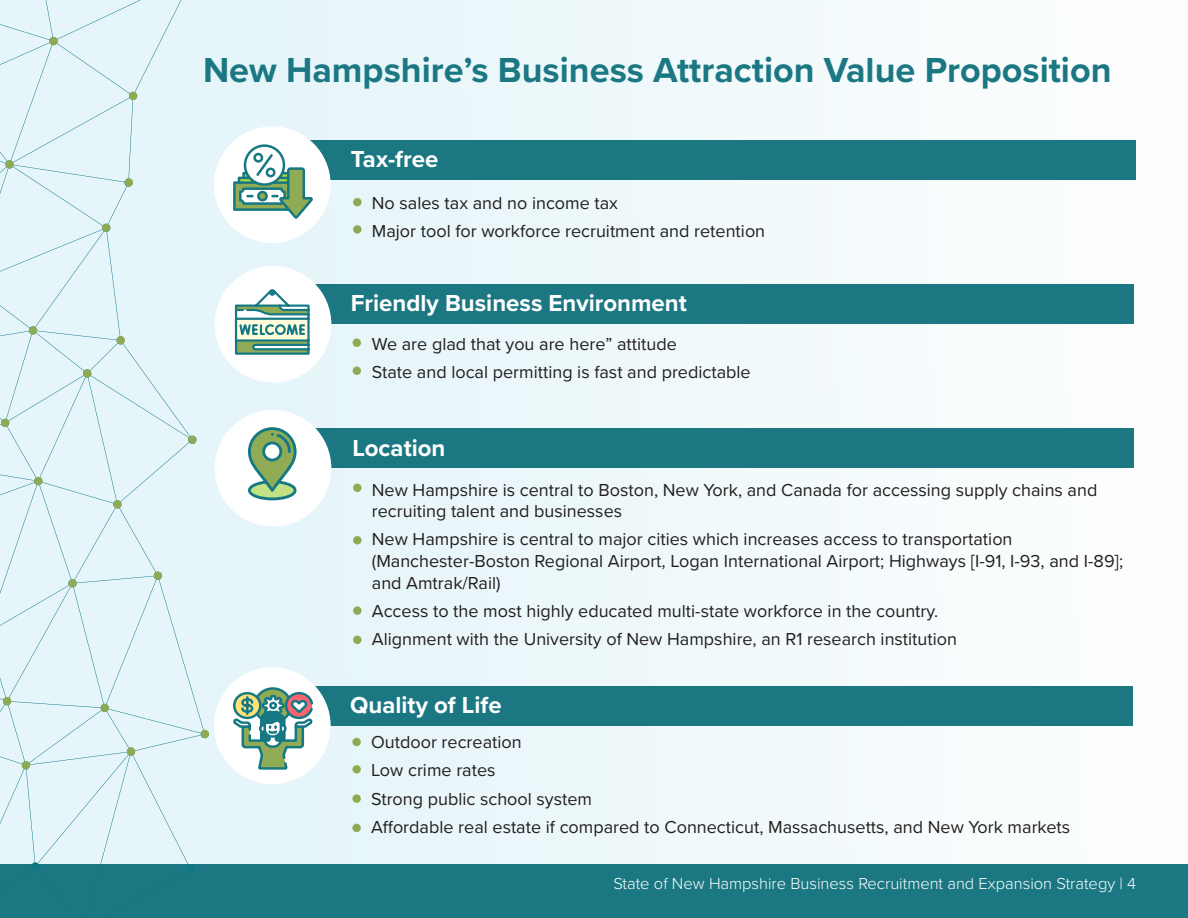
<style>
.page{position:relative;width:1188px;height:918px;background:#fff}
.page>*{position:absolute;margin:0;border:0;box-sizing:border-box;transform-origin:0 0}
.t1{font:700 36px "Proxima Nova";color:#1b7883}
.t2{font:700 24px "Proxima Nova";color:#fff}
.t3{font:18px/21.6px "Proxima Nova";color:#231f20}
.t4{font:300 16.5px "Proxima Nova";color:#fff}
</style>
<div class="page">
<div style="left:0;top:0;width:1188px;height:864px;background:#f1f9fb"></div>
<div style="left:272px;top:141px;width:864px;height:39px;background:#1b7883"></div>
<div style="left:0;top:864px;width:1188px;height:54px;background:#1b7883"></div>
<div style="left:0;top:0;width:209px;height:873px;background:#e5f5f9"></div>
<div style="left:5px;top:160px;width:9px;height:9px;background:#8eaa55;border-radius:50%"></div>
<div style="left:49px;top:37px;width:9px;height:8px;background:#8eaa55;border-radius:50%"></div>
<div style="left:29px;top:326px;width:8px;height:9px;background:#8eaa55;border-radius:50%"></div>
<div style="left:1px;top:419px;width:8px;height:8px;background:#8eaa55;border-radius:50%"></div>
<div style="left:83px;top:369px;width:8px;height:9px;background:#8eaa55;border-radius:50%"></div>
<div style="left:117px;top:336px;width:8px;height:9px;background:#8eaa55;border-radius:50%"></div>
<div style="left:188px;top:436px;width:9px;height:8px;background:#8eaa55;border-radius:50%"></div>
<div style="left:34px;top:477px;width:9px;height:8px;background:#8eaa55;border-radius:50%"></div>
<div style="left:113px;top:500px;width:9px;height:8px;background:#8eaa55;border-radius:50%"></div>
<div style="left:68px;top:579px;width:9px;height:8px;background:#8eaa55;border-radius:50%"></div>
<div style="left:3px;top:697px;width:8px;height:8px;background:#8eaa55;border-radius:50%"></div>
<div style="left:22px;top:761px;width:8px;height:8px;background:#8eaa55;border-radius:50%"></div>
<div style="left:127px;top:747px;width:8px;height:9px;background:#8eaa55;border-radius:50%"></div>
<div style="left:201px;top:730px;width:8px;height:8px;background:#8eaa55;border-radius:50%"></div>
<div style="left:101px;top:704px;width:8px;height:8px;background:#8eaa55;border-radius:50%"></div>
<div style="left:154px;top:571px;width:8px;height:9px;background:#8eaa55;border-radius:50%"></div>
<div style="left:102px;top:223px;width:8px;height:9px;background:#8eaa55;border-radius:50%"></div>
<div style="left:125px;top:178px;width:8px;height:9px;background:#8eaa55;border-radius:50%"></div>
<div style="left:129px;top:92px;width:8px;height:8px;background:#8eaa55;border-radius:50%"></div>
<div style="left:352px;top:738px;width:9px;height:8px;background:#8eaa55;border-radius:50%"></div>
<div style="left:214px;top:126px;width:117px;height:117px;background:#fff;border-radius:50%"></div>
<div style="left:272px;top:285px;width:862px;height:39px;background:#1b7883"></div>
<div style="left:215px;top:266px;width:116px;height:117px;background:#fff;border-radius:50%"></div>
<div style="left:352px;top:765px;width:9px;height:9px;background:#8eaa55;border-radius:50%"></div>
<div style="left:352px;top:794px;width:9px;height:9px;background:#8eaa55;border-radius:50%"></div>
<div style="left:352px;top:824px;width:9px;height:8px;background:#8eaa55;border-radius:50%"></div>
<div style="left:353px;top:484px;width:9px;height:8px;background:#8eaa55;border-radius:50%"></div>
<div style="left:353px;top:536px;width:9px;height:9px;background:#8eaa55;border-radius:50%"></div>
<div style="left:353px;top:606px;width:9px;height:9px;background:#8eaa55;border-radius:50%"></div>
<div style="left:353px;top:367px;width:8px;height:8px;background:#8eaa55;border-radius:50%"></div>
<div style="left:353px;top:339px;width:8px;height:8px;background:#8eaa55;border-radius:50%"></div>
<div style="left:353px;top:225px;width:9px;height:9px;background:#8eaa55;border-radius:50%"></div>
<div style="left:353px;top:198px;width:9px;height:8px;background:#8eaa55;border-radius:50%"></div>
<svg style="left:233px;top:144px;width:80px;height:75px"></svg>
<div style="left:272px;top:429px;width:862px;height:39px;background:#1b7883"></div>
<div style="left:215px;top:410px;width:116px;height:117px;background:#fff;border-radius:50%"></div>
<svg style="left:235px;top:289px;width:75px;height:66px"></svg>
<div style="left:271px;top:686px;width:862px;height:39px;background:#1b7883"></div>
<div style="left:214px;top:667px;width:117px;height:117px;background:#fff;border-radius:50%"></div>
<svg style="left:248px;top:427px;width:49px;height:73px"></svg>
<div style="left:254px;top:687px;width:38px;height:37px;border:2px solid #157883;border-radius:50%"></div>
<svg style="left:233px;top:688px;width:80px;height:82px"></svg>
<div style="left:353px;top:636px;width:9px;height:8px;background:#8eaa55;border-radius:50%"></div>
<p class="t1" style="left:203px;top:44px;width:910px">New Hampshire’s Business Attraction Value Proposition</p>
<p class="t2" style="left:351px;top:141px;width:89px">Tax-free</p>
<p class="t3" style="left:372px;top:191px;width:248px">No sales tax and no income tax</p>
<p class="t3" style="left:372px;top:219px;width:395px">Major tool for workforce recruitment and retention</p>
<p class="t2" style="left:351px;top:285px;width:338px">Friendly Business Environment</p>
<p class="t3" style="left:372px;top:332px;width:307px">We are glad that you are here” attitude</p>
<p class="t3" style="left:372px;top:361px;width:380px">State and local permitting is fast and predictable</p>
<p class="t2" style="left:353px;top:430px;width:94px">Location</p>
<p class="t3" style="left:372px;top:478px;width:727px">New Hampshire is central to Boston, New York, and Canada for accessing supply chains and recruiting talent and businesses</p>
<p class="t3" style="left:372px;top:528px;width:753px">New Hampshire is central to major cities which increases access to transportation (Manchester-Boston Regional Airport, Logan International Airport; Highways [I-91, I-93, and I-89]; and Amtrak/Rail)</p>
<p class="t3" style="left:372px;top:599px;width:568px">Access to the most highly educated multi-state workforce in the country.</p>
<p class="t3" style="left:372px;top:628px;width:587px">Alignment with the University of New Hampshire, an R1 research institution</p>
<p class="t2" style="left:350px;top:687px;width:153px">Quality of Life</p>
<p class="t3" style="left:371px;top:730px;width:152px">Outdoor recreation</p>
<p class="t3" style="left:371px;top:759px;width:126px">Low crime rates</p>
<p class="t3" style="left:371px;top:787px;width:222px">Strong public school system</p>
<p class="t3" style="left:371px;top:815px;width:701px">Affordable real estate if compared to Connecticut, Massachusetts, and New York markets</p>
<p class="t4" style="left:613px;top:872px;width:524px">State of New Hampshire Business Recruitment and Expansion Strategy | 4</p>
</div>
